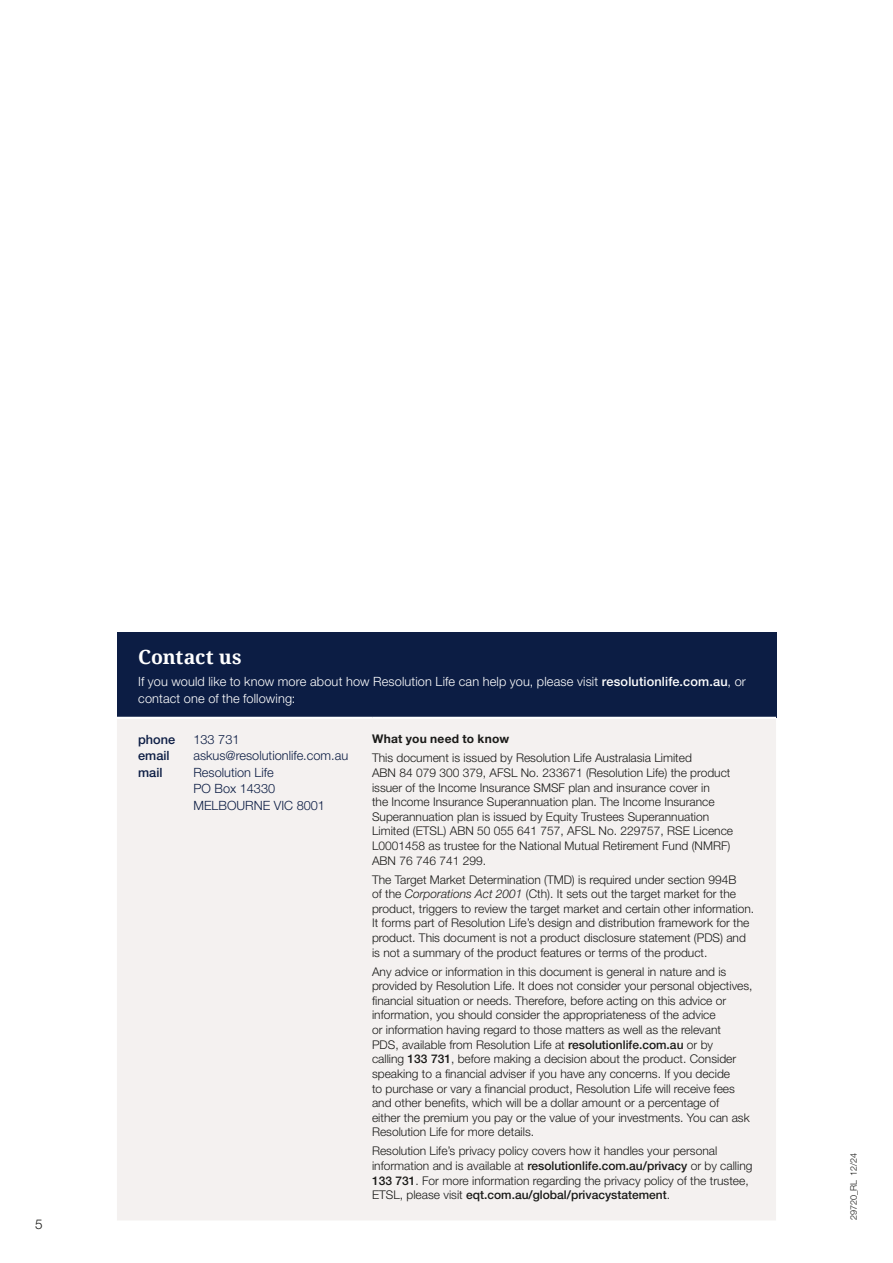
<style>
.page{position:relative;width:893px;height:1263px;background:#fff}
.page>*{position:absolute;margin:0;border:0;box-sizing:border-box;transform-origin:0 0}
.Contact_details_heading{font:700 19.5px "Noto Serif";color:#fff}
.t1{font:300 13.5px "Helvetica Neue LT Pro";color:#1a1a18}
.Contact_details_call_to_action__white{font:300 12.75px/16.5px "Helvetica Neue LT Pro";letter-spacing:.01em;color:#fff}
.Contact_details{font:300 12.75px/16.5px "Helvetica Neue LT Pro";color:#0c1d44}
.Contact_details-2{font:500 12.75px "Helvetica Neue LT Pro";color:#0c1d44}
.Disclaimer{font:300 12px/14.7px "Helvetica Neue LT Pro";color:#1a1a18}
.Disclaimer_heading{font:700 12px "Helvetica Neue LT Pro";letter-spacing:.02em;color:#1a1a18}
.Item_code{font:300 9px "Helvetica Neue LT Pro";color:#1a1a18}
.s1{font-weight:500}
.s2{font-style:italic}
</style>
<div class="page">
<div style="left:117px;top:632px;width:659px;height:86px;background:#0c1d44"></div>
<div style="left:117px;top:719px;width:659px;height:501px;background:#f4f1f0"></div>
<hr style="left:117px;top:717px;width:255px;height:2px;background:#fff">
<hr style="left:372px;top:717px;width:404px;height:2px;background:#fff">
<p class="t1" style="left:35px;top:1216px;width:9px">5</p>
<p class="Contact_details_heading" style="left:138px;top:643px;width:105px">Contact us</p>
<p class="Contact_details_call_to_action__white" style="left:138px;top:673px;width:609px">If you would like to know more about how Resolution Life can help you, please visit <span class="s1">resolutionlife.com.au</span>, or contact one of the following:</p>
<p class="Contact_details-2" style="left:138px;top:732px;width:39px">phone</p>
<p class="Contact_details" style="left:193px;top:731px;width:48px">133 731</p>
<p class="Contact_details-2" style="left:138px;top:748px;width:33px">email</p>
<p class="Contact_details" style="left:193px;top:747px;width:156px">askus@resolutionlife.com.au</p>
<p class="Contact_details-2" style="left:138px;top:765px;width:26px">mail</p>
<p class="Contact_details" style="left:193px;top:764px;width:133px">Resolution Life<br>PO Box 14330<br>MELBOURNE VIC 8001</p>
<p class="Disclaimer_heading" style="left:372px;top:732px;width:139px">What you need to know</p>
<p class="Disclaimer" style="left:372px;top:750px;width:363px">This document is issued by Resolution Life Australasia Limited<br>ABN 84 079 300 379, AFSL No. 233671 (Resolution Life) the product issuer of the Income Insurance SMSF plan and insurance cover in<br>the Income Insurance Superannuation plan. The Income Insurance Superannuation plan is issued by Equity Trustees Superannuation Limited (ETSL) ABN 50 055 641 757, AFSL No. 229757, RSE Licence L0001458 as trustee for the National Mutual Retirement Fund (NMRF)<br>ABN 76 746 741 299.</p>
<p class="Disclaimer" style="left:372px;top:872px;width:384px">The Target Market Determination (TMD) is required under section 994B<br>of the <span class="s2">Corporations Act 2001</span> (Cth). It sets out the target market for the product, triggers to review the target market and certain other information.<br>It forms part of Resolution Life’s design and distribution framework for the product. This document is not a product disclosure statement (PDS) and is not a summary of the product features or terms of the product.</p>
<p class="Disclaimer" style="left:372px;top:964px;width:382px">Any advice or information in this document is general in nature and is provided by Resolution Life. It does not consider your personal objectives, financial situation or needs. Therefore, before acting on this advice or information, you should consider the appropriateness of the advice<br>or information having regard to those matters as well as the relevant<br>PDS, available from Resolution Life at <span class="s1">resolutionlife.com.au</span> or by<br>calling <span class="s1">133 731</span>, before making a decision about the product. Consider speaking to a financial adviser if you have any concerns. If you decide<br>to purchase or vary a financial product, Resolution Life will receive fees and other benefits, which will be a dollar amount or a percentage of<br>either the premium you pay or the value of your investments. You can ask Resolution Life for more details.</p>
<p class="Disclaimer" style="left:372px;top:1143px;width:382px">Resolution Life’s privacy policy covers how it handles your personal information and is available at <span class="s1">resolutionlife.com.au/privacy</span> or by calling <span class="s1">133 731</span>. For more information regarding the privacy policy of the trustee, ETSL, please visit <span class="s1">eqt.com.au/global/privacystatement</span>.</p>
<p class="Item_code" style="left:848px;top:1220px;width:69px;rotate:-90deg">29720_RL 12/24</p>
</div>
